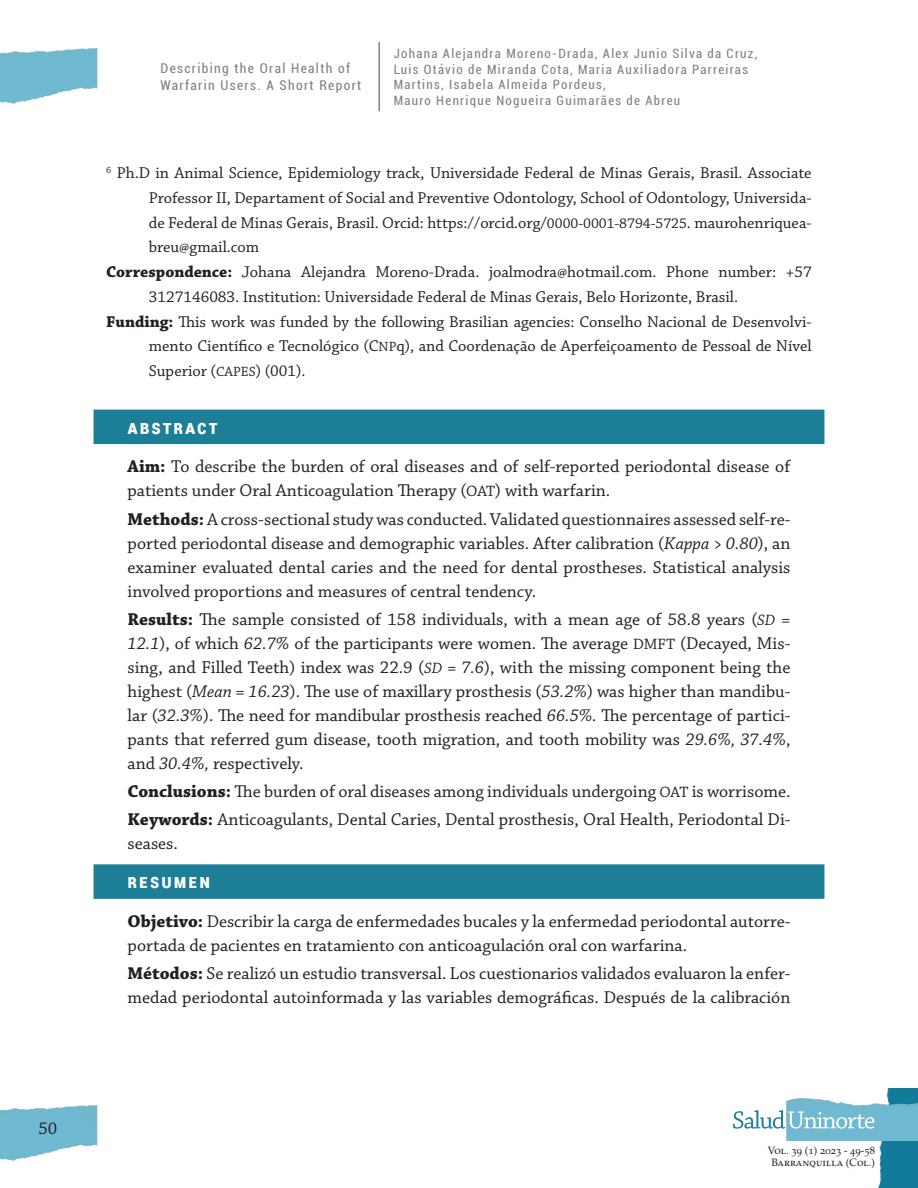
<style>
.page{position:relative;width:918px;height:1188px;background:#fff}
.page>*{position:absolute;margin:0;border:0;box-sizing:border-box;transform-origin:0 0}
.Titulo_resumen_azul{font:700 19.5px "Roboto Condensed";letter-spacing:.1em;color:#fff}
.Resumen{font:18px/24px "Chaparral Pro";color:#231f20}
.Palbra_clave_0_6{font:18px/24px "Chaparral Pro";letter-spacing:-.005em;color:#231f20}
.Datos_Autores{font:16.5px/24.8px "Chaparral Pro";color:#231f20;text-align:justify}
.t1{font:condensed 13.5px/16.5px "Roboto";letter-spacing:.1em;color:#808285}
.t2{font:condensed 12.9px/15.9px "Roboto";letter-spacing:.1em;color:#808285}
.t3{font:10.65px/12.8px "Palatino LT Std";color:#231f20;text-align:center}
.s1{font-size:15px}
.s2{font-weight:700}
.s3{font-size:14.1px}
.s4{font-size:15.75px}
.s5{font-style:italic}
.s6{font-style:italic;font-size:15.75px}
</style>
<div class="page">
<img style="left:0;top:48px;width:98px;height:56px">
<img style="left:0;top:1105px;width:98px;height:56px">
<img style="left:878px;top:1088px;width:40px;height:100px">
<img style="left:787px;top:1097px;width:131px;height:44px">
<svg style="left:733px;top:1110px;width:141px;height:19px"></svg>
<hr style="left:378px;top:42px;width:2px;height:69px;background:#808285">
<div style="left:94px;top:410px;width:730px;height:34px;background:#1d7e98"></div>
<div style="left:94px;top:864px;width:730px;height:35px;background:#1d7e98"></div>
<p class="Resumen" style="left:38px;top:1117px;width:20px">50</p>
<p class="t1" style="left:160px;top:60px;width:202px">Describing the Oral Health of<br>Warfarin Users. A Short Report</p>
<p class="t2" style="left:394px;top:45px;width:365px">Johana Alejandra Moreno-Drada, Alex Junio Silva da Cruz, Luis Otávio de Miranda Cota, Maria Auxiliadora Parreiras Martins, Isabela Almeida Pordeus,<br>Mauro Henrique Nogueira Guimarães de Abreu</p>
<p class="Datos_Autores" style="left:149px;top:161px;width:664px;text-indent:-43px"><sup>6</sup> Ph.D in Animal Science, Epidemiology track, Universidade Federal de Minas Gerais, Brasil. Associate Professor II, Departament of Social and Preventive Odontology, School of Odontology, Universida&shy;de Federal de Minas Gerais, Brasil. Orcid: https://orcid.org/<span class="s1">0000-0001-8794-5725</span>. maurohenriquea&shy;breu@gmail.com</p>
<p class="Datos_Autores" style="left:149px;top:260px;width:664px;text-indent:-43px"><span class="s2">Correspondence:</span> Johana Alejandra Moreno-Drada. joalmodra@hotmail.com. Phone number: +57<br>3127146083. Institution: Universidade Federal de Minas Gerais, Belo Horizonte, Brasil.</p>
<p class="Datos_Autores" style="left:149px;top:310px;width:664px;text-indent:-43px"><span class="s2">Funding:</span> This work was funded by the following Brasilian agencies: Conselho Nacional de Desenvolvi&shy;mento Científico e Tecnológico (C<span class="s3">NP</span>q), and Coordenação de Aperfeiçoamento de Pessoal de Nível Superior (<span class="s3">CAPES</span>) (001).</p>
<p class="Titulo_resumen_azul" style="left:128px;top:413px;width:92px">ABSTRACT</p>
<p class="Resumen" style="left:128px;top:455px;width:664px"><span class="s2">Aim:</span> To describe the burden of oral diseases and of self-reported periodontal disease of patients under Oral Anticoagulation Therapy (<span class="s4">OAT</span>) with warfarin.</p>
<p class="Resumen" style="left:128px;top:508px;width:664px;text-align:justify"><span class="s2">Methods:</span> A cross-sectional study was conducted. Validated questionnaires assessed self-re&shy;ported periodontal disease and demographic variables. After calibration (<span class="s5">Kappa &gt; 0.80</span>), an examiner evaluated dental caries and the need for dental prostheses. Statistical analysis involved proportions and measures of central tendency.</p>
<p class="Resumen" style="left:128px;top:608px;width:664px;text-align:justify"><span class="s2">Results:</span> The sample consisted of 158 individuals, with a mean age of 58.8 years (<span class="s6">SD</span> <span class="s5">= 12.1</span>), of which <span class="s5">62.7%</span> of the participants were women. The average <span class="s4">DMFT</span> (Decayed, Mis&shy;sing, and Filled Teeth) index was 22.9 (<span class="s6">SD</span> <span class="s5">= 7.6</span>), with the missing component being the highest (<span class="s5">Mean = 16.23</span>). The use of maxillary prosthesis (<span class="s5">53.2%</span>) was higher than mandibu&shy;lar (<span class="s5">32.3%</span>). The need for mandibular prosthesis reached <span class="s5">66.5%.</span> The percentage of partici&shy;pants that referred gum disease, tooth migration, and tooth mobility was <span class="s5">29.6%, 37.4%</span>, and <span class="s5">30.4%,</span> respectively.</p>
<p class="Resumen" style="left:128px;top:780px;width:664px"><span class="s2">Conclusions:</span> The burden of oral diseases among individuals undergoing <span class="s4">OAT</span> is worrisome.</p>
<p class="Palbra_clave_0_6" style="left:128px;top:808px;width:664px"><span class="s2">Keywords:</span> Anticoagulants, Dental Caries, Dental prosthesis, Oral Health, Periodontal Di&shy;seases.</p>
<p class="Titulo_resumen_azul" style="left:128px;top:868px;width:84px">RESUMEN</p>
<p class="Resumen" style="left:128px;top:910px;width:664px"><span class="s2">Objetivo:</span> Describir la carga de enfermedades bucales y la enfermedad periodontal autorre&shy;portada de pacientes en tratamiento con anticoagulación oral con warfarina.</p>
<p class="Resumen" style="left:128px;top:962px;width:664px"><span class="s2">Métodos:</span> Se realizó un estudio transversal. Los cuestionarios validados evaluaron la enfer&shy;medad periodontal autoinformada y las variables demográficas. Después de la calibración</p>
<p class="t3" style="left:768px;top:1144px;width:109px">Vol. 39 (1) 2023 - 49-58<br>Barranquilla (Col.)</p>
</div>
